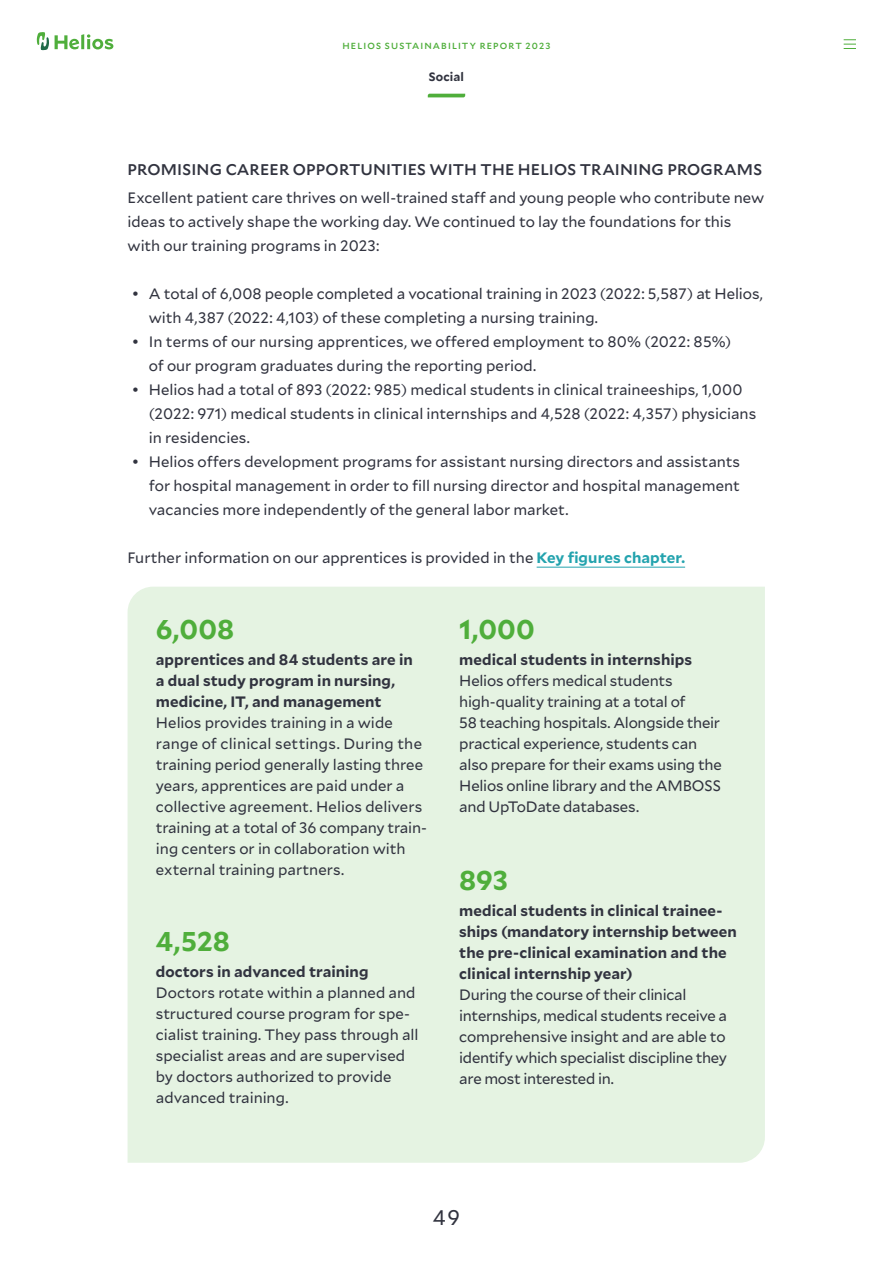
<style>
.page{position:relative;width:893px;height:1263px;background:#fff}
.page>*{position:absolute;margin:0;border:0;box-sizing:border-box;transform-origin:0 0}
.t1{font:700 27px "Mallory";color:#4fae3b}
.t2{font:21px "Mallory";color:#31333f}
.t3{font:500 15.75px "Mallory";letter-spacing:.01em;color:#31333f}
.t4{font:15px/21px "Mallory";letter-spacing:-.005em;color:#31333f}
.t5{font:700 15px/21px "Mallory";letter-spacing:.005em;color:#31333f}
.t6{font:700 12px "Mallory";letter-spacing:.015em;color:#31333f}
.t7{font:500 9px "Mallory";letter-spacing:.125em;color:#4fae3b}
.s1{font-weight:700;color:#23a3ae}
</style>
<div class="page">
<hr style="left:537px;top:567px;width:148px;height:1px;background:#23a3ae">
<div style="left:128px;top:587px;width:637px;height:576px;background:#e5f3e2"></div>
<svg style="left:55px;top:34px;width:58px;height:15px"></svg>
<svg style="left:37px;top:32px;width:12px;height:18px"></svg>
<svg style="left:844px;top:39px;width:12px;height:10px"></svg>
<svg style="left:428px;top:94px;width:37px;height:3px"></svg>
<p class="t7" style="left:342px;top:40px;width:209px">HELIOS SUSTAINABILITY REPORT 2023</p>
<p class="t6" style="left:429px;top:68px;width:37px">Social</p>
<p class="t3" style="left:128px;top:157px;width:636px">PROMISING CAREER OPPORTUNITIES WITH THE HELIOS TRAINING PROGRAMS</p>
<p class="t4" style="left:128px;top:185px;width:638px;line-height:24px">Excellent patient care thrives on well-trained staff and young people who contribute new ideas to actively shape the working day. We continued to lay the foundations for this with our training programs in 2023:</p>
<p class="t4" style="left:149px;top:281px;width:616px;line-height:24px;text-indent:-17px">• A total of 6,008 people completed a vocational training in 2023 (2022: 5,587) at Helios, with 4,387 (2022: 4,103) of these completing a nursing training.</p>
<p class="t4" style="left:149px;top:329px;width:584px;line-height:24px;text-indent:-17px">• In terms of our nursing apprentices, we offered employment to 80% (2022: 85%) of our program graduates during the reporting period.</p>
<p class="t4" style="left:149px;top:377px;width:609px;line-height:24px;text-indent:-17px">• Helios had a total of 893 (2022: 985) medical students in clinical traineeships, 1,000 (2022: 971) medical students in clinical internships and 4,528 (2022: 4,357) physicians in residencies.</p>
<p class="t4" style="left:149px;top:449px;width:593px;line-height:24px;text-align:justify;text-indent:-17px">• Helios offers development programs for assistant nursing directors and assistants for hospital management in order to fill nursing director and hospital management vacancies more independently of the general labor market.</p>
<p class="t4" style="left:128px;top:546px;width:559px">Further information on our apprentices is provided in the <span class="s1">Key figures chapter.</span></p>
<h1 class="t1" style="left:156px;top:609px;width:80px">6,008</h1>
<p class="t5" style="left:156px;top:648px;width:258px">apprentices and 84 students are in a dual study program in nursing, medicine, IT, and management</p>
<p class="t4" style="left:156px;top:711px;width:273px">Helios provides training in a wide range of clinical settings. During the training period generally lasting three years, apprentices are paid under a collective agreement. Helios delivers training at a total of 36 company train&shy;ing centers or in collaboration with external training partners.</p>
<h1 class="t1" style="left:156px;top:921px;width:76px">4,528</h1>
<p class="t5" style="left:156px;top:960px;width:214px">doctors in advanced training</p>
<p class="t4" style="left:156px;top:981px;width:264px">Doctors rotate within a planned and structured course program for spe&shy;cialist training. They pass through all specialist areas and are supervised by doctors authorized to provide advanced training.</p>
<h1 class="t1" style="left:459px;top:609px;width:77px">1,000</h1>
<p class="t5" style="left:459px;top:648px;width:234px">medical students in internships</p>
<p class="t4" style="left:459px;top:669px;width:264px">Helios offers medical students high-quality training at a total of<br>58 teaching hospitals. Alongside their practical experience, students can also prepare for their exams using the Helios online library and the AMBOSS and UpToDate databases.</p>
<h1 class="t1" style="left:459px;top:860px;width:50px">893</h1>
<p class="t5" style="left:459px;top:899px;width:279px">medical students in clinical trainee&shy;ships (mandatory internship between the pre-clinical examination and the clinical internship year)</p>
<p class="t4" style="left:459px;top:983px;width:269px">During the course of their clinical internships, medical students receive a comprehensive insight and are able to identify which specialist discipline they are most interested in.</p>
<h2 class="t2" style="left:433px;top:1202px;width:29px">49</h2>
</div>
